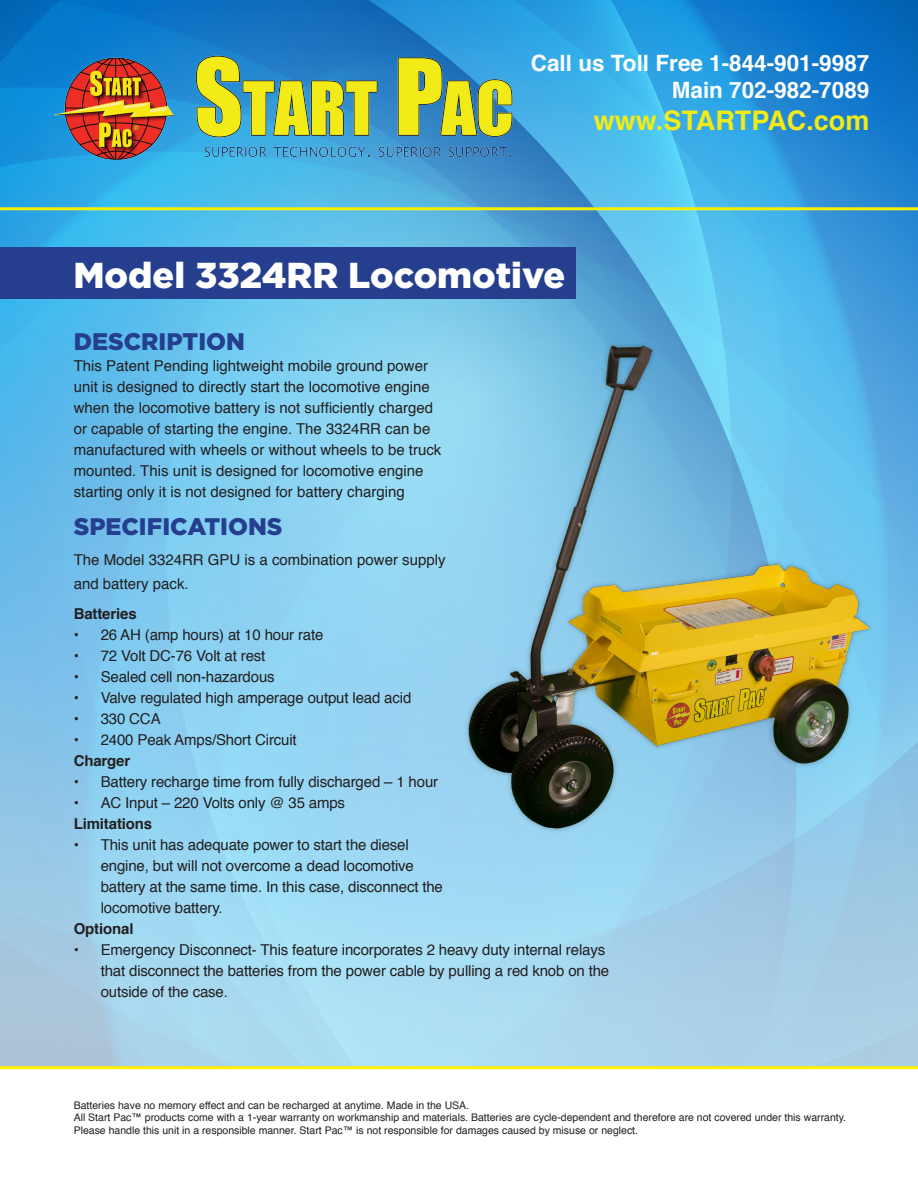
<style>
.page{position:relative;width:918px;height:1188px;background:#fff}
.page>*{position:absolute;margin:0;border:0;box-sizing:border-box;transform-origin:0 0}
.t1{font:900 36px "Gotham";color:#fff}
.t2{font:700 27px "Helvetica";color:#f2eb17}
.t3{font:900 24px "Gotham";color:#253f8e}
.t4{font:700 22.5px/27px "Helvetica";color:#fff;text-align:right}
.t5{font:15px/21px "Helvetica";letter-spacing:-.01em;color:#231f20}
.t6{font:700 15px "Helvetica";letter-spacing:-.01em;color:#231f20}
.t7{font:10.5px/12.6px "Helvetica";color:#231f20}
</style>
<div class="page">
<img style="left:0;top:0;width:918px;height:1066px">
<hr style="left:0;top:207px;width:918px;height:3px;background:#fff101">
<hr style="left:0;top:1066px;width:918px;height:3px;background:#fff101">
<img style="left:54px;top:54px;width:468px;height:114px">
<div style="left:0;top:247px;width:576px;height:52px;background:#253f8e"></div>
<img style="left:452px;top:331px;width:430px;height:506px">
<h3 class="t4" style="left:531px;top:50px;width:340px">Call us Toll Free 1-844-901-9987<br>Main 702-982-7089</h3>
<h2 class="t2" style="left:594px;top:99px;width:277px">www.STARTPAC.com</h2>
<p class="t1" style="left:74px;top:254px;width:493px">Model 3324RR Locomotive</p>
<p class="t3" style="left:74px;top:328px;width:173px">DESCRIPTION</p>
<p class="t5" style="left:74px;top:356px;width:369px">This Patent Pending lightweight mobile ground power unit is designed to directly start the locomotive engine when the locomotive battery is not sufficiently charged or capable of starting the engine. The 3324RR can be manufactured with wheels or without wheels to be truck mounted. This unit is designed for locomotive engine starting only it is not designed for battery charging</p>
<p class="t3" style="left:74px;top:513px;width:210px">SPECIFICATIONS</p>
<p class="t5" style="left:74px;top:548px;width:373px;line-height:24px">The Model 3324RR GPU is a combination power supply and battery pack.</p>
<p class="t6" style="left:74px;top:602px;width:64px">Batteries</p>
<p class="t5" style="left:74px;top:625px;width:251px">• 26 AH (amp hours) at 10 hour rate</p>
<p class="t5" style="left:74px;top:646px;width:193px">• 72 Volt DC-76 Volt at rest</p>
<p class="t5" style="left:74px;top:667px;width:202px">• Sealed cell non-hazardous</p>
<p class="t5" style="left:74px;top:688px;width:339px">• Valve regulated high amperage output lead acid</p>
<p class="t5" style="left:74px;top:709px;width:88px">• 330 CCA</p>
<p class="t5" style="left:74px;top:730px;width:225px">• 2400 Peak Amps/Short Circuit</p>
<p class="t6" style="left:74px;top:749px;width:58px">Charger</p>
<p class="t5" style="left:74px;top:772px;width:366px">• Battery recharge time from fully discharged – 1 hour</p>
<p class="t5" style="left:74px;top:793px;width:273px">• AC Input – 220 Volts only @ 35 amps</p>
<p class="t6" style="left:74px;top:812px;width:80px">Limitations</p>
<p class="t5" style="left:101px;top:835px;width:344px;text-indent:-27px">• This unit has adequate power to start the diesel engine, but will not overcome a dead locomotive battery at the same time. In this case, disconnect the locomotive battery.</p>
<p class="t6" style="left:74px;top:917px;width:61px">Optional</p>
<p class="t5" style="left:101px;top:940px;width:510px;text-indent:-27px">• Emergency Disconnect- This feature incorporates 2 heavy duty internal relays that disconnect the batteries from the power cable by pulling a red knob on the outside of the case.</p>
<p class="t7" style="left:74px;top:1099px;width:774px">Batteries have no memory effect and can be recharged at anytime. Made in the USA.<br>All Start Pac™ products come with a 1-year warranty on workmanship and materials. Batteries are cycle-dependent and therefore are not covered under this warranty.<br>Please handle this unit in a responsible manner. Start Pac™ is not responsible for damages caused by misuse or neglect.</p>
</div>
